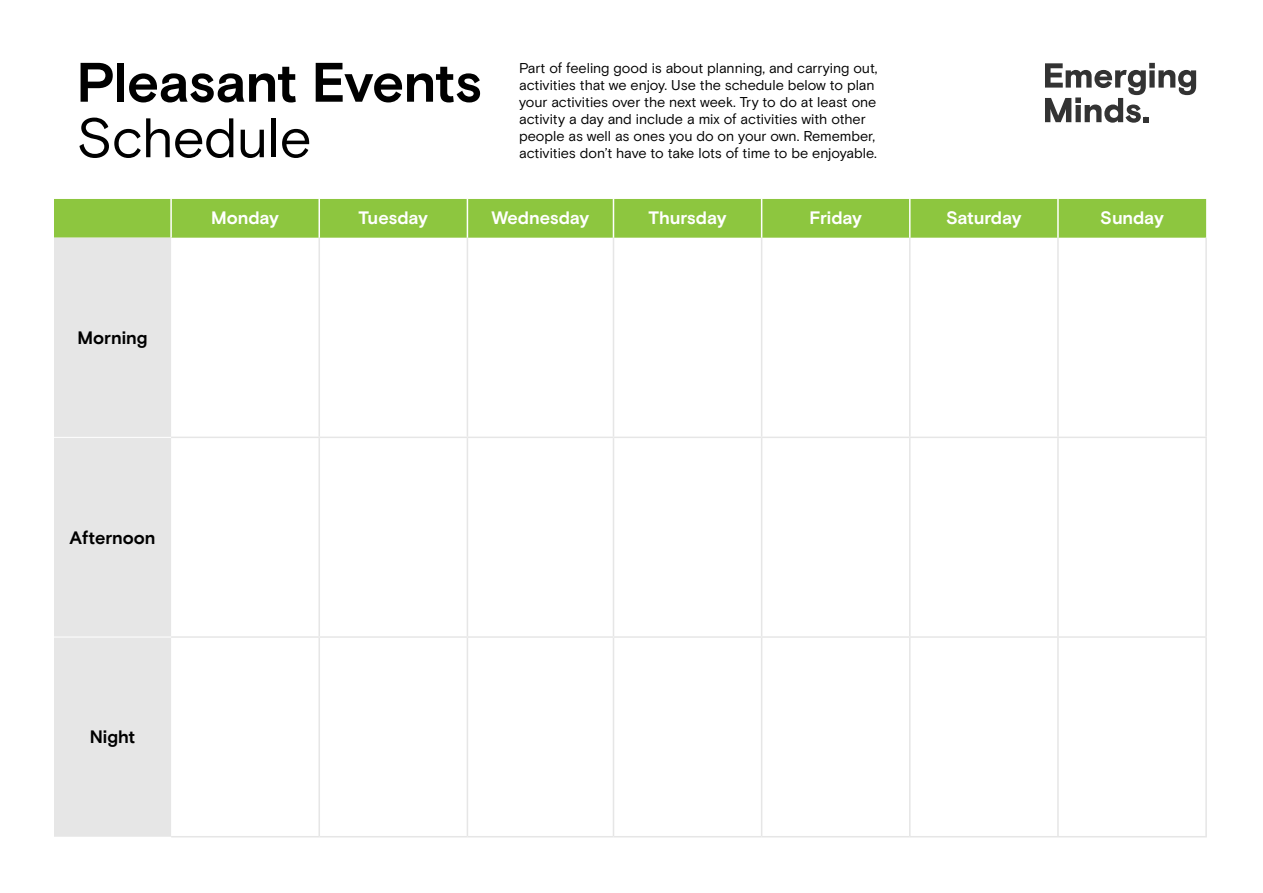
<style>
.page{position:relative;width:1263px;height:893px;background:#fff}
.page>*{position:absolute;margin:0;border:0;box-sizing:border-box;transform-origin:0 0}
.t1{font:700 55.5px/55.5px "Basis Grotesque Pro";letter-spacing:-.025em;color:#000}
.t2{font:700 18px "Basis Grotesque Pro";letter-spacing:-.01em;color:#fff}
.t3{font:700 18px "Basis Grotesque Pro";color:#000}
.t4{font:14.25px/17.1px "Basis Grotesque Pro";letter-spacing:-.005em;color:#000}
.s1{font-weight:400}
</style>
<div class="page">
<svg style="left:1045px;top:63px;width:151px;height:60px"></svg>
<div style="left:54px;top:199px;width:1152px;height:39px;background:#8dc63f"></div>
<div style="left:54px;top:238px;width:117px;height:599px;background:#e6e6e6"></div>
<hr style="left:54px;top:437px;width:117px;height:1px;background:#fff">
<hr style="left:54px;top:637px;width:117px;height:1px;background:#fff">
<hr style="left:318px;top:238px;width:2px;height:199px;background:#e6e6e6">
<hr style="left:467px;top:238px;width:1px;height:199px;background:#e6e6e6">
<hr style="left:613px;top:238px;width:1px;height:199px;background:#e6e6e6">
<hr style="left:761px;top:238px;width:1px;height:199px;background:#e6e6e6">
<hr style="left:909px;top:238px;width:1px;height:199px;background:#e6e6e6">
<hr style="left:1057px;top:238px;width:2px;height:199px;background:#e6e6e6">
<hr style="left:1205px;top:238px;width:2px;height:199px;background:#e6e6e6">
<hr style="left:171px;top:437px;width:148px;height:1px;background:#e6e6e6">
<hr style="left:319px;top:437px;width:148px;height:1px;background:#e6e6e6">
<hr style="left:318px;top:438px;width:2px;height:198px;background:#e6e6e6">
<hr style="left:467px;top:437px;width:146px;height:1px;background:#e6e6e6">
<hr style="left:467px;top:438px;width:1px;height:198px;background:#e6e6e6">
<hr style="left:613px;top:437px;width:149px;height:1px;background:#e6e6e6">
<hr style="left:613px;top:438px;width:1px;height:198px;background:#e6e6e6">
<hr style="left:762px;top:437px;width:148px;height:1px;background:#e6e6e6">
<hr style="left:761px;top:438px;width:1px;height:198px;background:#e6e6e6">
<hr style="left:910px;top:437px;width:148px;height:1px;background:#e6e6e6">
<hr style="left:909px;top:438px;width:1px;height:198px;background:#e6e6e6">
<hr style="left:1058px;top:437px;width:149px;height:1px;background:#e6e6e6">
<hr style="left:1057px;top:438px;width:2px;height:198px;background:#e6e6e6">
<hr style="left:1205px;top:438px;width:2px;height:198px;background:#e6e6e6">
<hr style="left:171px;top:636px;width:148px;height:2px;background:#e6e6e6">
<hr style="left:319px;top:636px;width:148px;height:2px;background:#e6e6e6">
<hr style="left:318px;top:638px;width:2px;height:198px;background:#e6e6e6">
<hr style="left:467px;top:636px;width:146px;height:2px;background:#e6e6e6">
<hr style="left:467px;top:638px;width:1px;height:198px;background:#e6e6e6">
<hr style="left:613px;top:636px;width:149px;height:2px;background:#e6e6e6">
<hr style="left:613px;top:638px;width:1px;height:198px;background:#e6e6e6">
<hr style="left:762px;top:636px;width:148px;height:2px;background:#e6e6e6">
<hr style="left:761px;top:638px;width:1px;height:198px;background:#e6e6e6">
<hr style="left:910px;top:636px;width:148px;height:2px;background:#e6e6e6">
<hr style="left:909px;top:638px;width:1px;height:198px;background:#e6e6e6">
<hr style="left:1058px;top:636px;width:149px;height:2px;background:#e6e6e6">
<hr style="left:1057px;top:638px;width:2px;height:198px;background:#e6e6e6">
<hr style="left:1205px;top:638px;width:2px;height:198px;background:#e6e6e6">
<hr style="left:171px;top:836px;width:148px;height:1px;background:#e6e6e6">
<hr style="left:319px;top:836px;width:148px;height:1px;background:#e6e6e6">
<hr style="left:467px;top:836px;width:146px;height:1px;background:#e6e6e6">
<hr style="left:613px;top:836px;width:149px;height:1px;background:#e6e6e6">
<hr style="left:762px;top:836px;width:148px;height:1px;background:#e6e6e6">
<hr style="left:910px;top:836px;width:148px;height:1px;background:#e6e6e6">
<hr style="left:1058px;top:836px;width:149px;height:1px;background:#e6e6e6">
<hr style="left:170px;top:199px;width:2px;height:39px;background:#fff">
<hr style="left:318px;top:199px;width:2px;height:39px;background:#fff">
<hr style="left:467px;top:199px;width:1px;height:39px;background:#fff">
<hr style="left:613px;top:199px;width:1px;height:39px;background:#fff">
<hr style="left:761px;top:199px;width:1px;height:39px;background:#fff">
<hr style="left:909px;top:199px;width:1px;height:39px;background:#fff">
<hr style="left:1057px;top:199px;width:2px;height:39px;background:#fff">
<p class="t1" style="left:76px;top:57px;width:407px">Pleasant Events<br><span class="s1">Schedule</span></p>
<p class="t4" style="left:519px;top:60px;width:360px">Part of feeling good is about planning, and carrying out, activities that we enjoy. Use the schedule below to plan your activities over the next week. Try to do at least one activity a day and include a mix of activities with other people as well as ones you do on your own. Remember, activities don’t have to take lots of time to be enjoyable.</p>
<p class="t3" style="left:78px;top:327px;width:71px">Morning</p>
<p class="t2" style="left:211px;top:207px;width:69px">Monday</p>
<p class="t2" style="left:359px;top:207px;width:71px">Tuesday</p>
<p class="t2" style="left:491px;top:207px;width:99px">Wednesday</p>
<p class="t2" style="left:648px;top:207px;width:80px">Thursday</p>
<p class="t2" style="left:809px;top:207px;width:54px">Friday</p>
<p class="t2" style="left:946px;top:207px;width:77px">Saturday</p>
<p class="t2" style="left:1100px;top:207px;width:65px">Sunday</p>
<p class="t3" style="left:69px;top:527px;width:88px">Afternoon</p>
<p class="t3" style="left:90px;top:726px;width:47px">Night</p>
</div>
